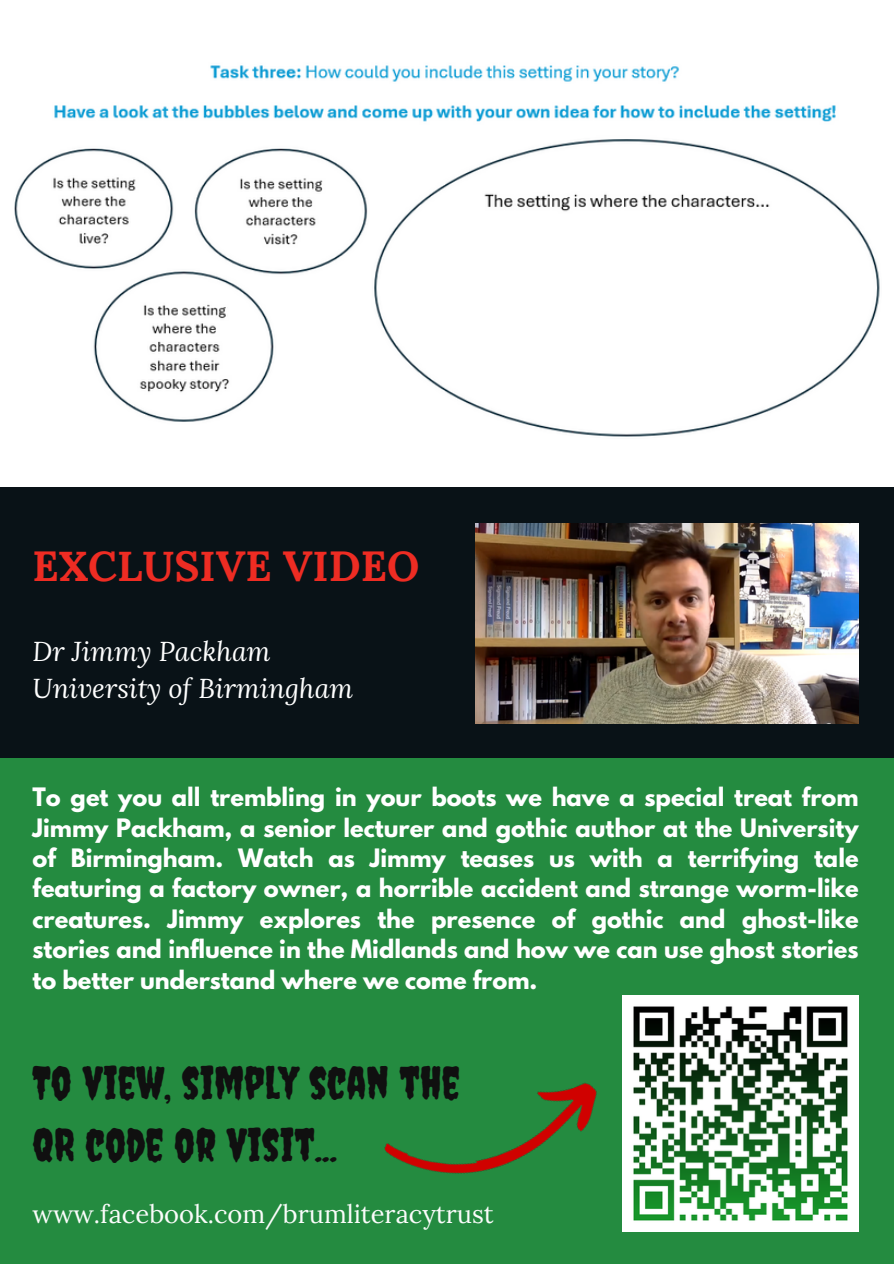
<style>
.page{position:relative;width:894px;height:1264px;background:#fff}
.page>*{position:absolute;margin:0;border:0;box-sizing:border-box;transform-origin:0 0}
.t1{font:45px/61.8px "Creepster";color:#101010}
.t2{font:700 42px "Lora";color:#ee2c23}
.t3{font:italic 27px/37.2px "Lora";color:#fff}
.t4{font:25.5px "Lora";color:#fbfcfb}
.t5{font:700 22.5px/30.3px "League Spartan";color:#fff;text-align:justify}
</style>
<div class="page">
<img style="left:14px;top:65px;width:866px;height:372px">
<div style="left:0;top:487px;width:893px;height:776px;background:#248b40"></div>
<div style="left:0;top:487px;width:893px;height:270px;background:#091217"></div>
<img style="left:475px;top:523px;width:382px;height:200px">
<img style="left:622px;top:995px;width:236px;height:236px">
<img style="left:384px;top:1083px;width:213px;height:91px">
<h2 class="t2" style="left:33px;top:539px;width:388px">EXCLUSIVE VIDEO</h2>
<p class="t3" style="left:33px;top:632px;width:322px">Dr Jimmy Packham<br>University of Birmingham</p>
<p class="t5" style="left:33px;top:784px;width:827px">To get you all trembling in your boots we have a special treat from Jimmy Packham, a senior lecturer and gothic author at the University of Birmingham. Watch as Jimmy teases us with a terrifying tale featuring a factory owner, a horrible accident and strange worm-like creatures. Jimmy explores the presence of gothic and ghost-like stories and influence in the Midlands and how we can use ghost stories to better understand where we come from.</p>
<h1 class="t1" style="left:33px;top:1051px;width:428px">TO VIEW, SIMPLY SCAN THE<br>QR CODE OR VISIT...</h1>
<p class="t4" style="left:33px;top:1197px;width:462px">www.facebook.com/brumliteracytrust</p>
</div>
